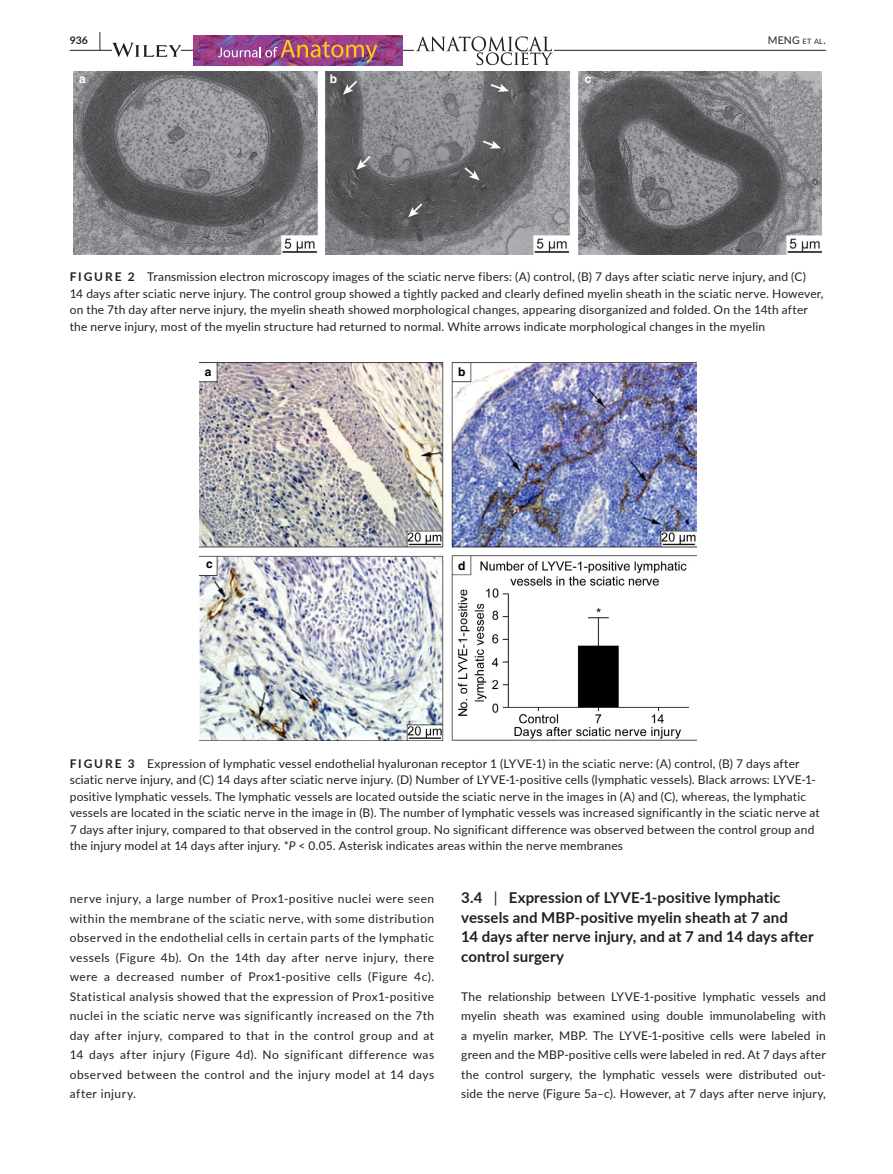
<style>
.page{position:relative;width:893px;height:1174px;background:#fff}
.page>*{position:absolute;margin:0;border:0;box-sizing:border-box;transform-origin:0 0}
.t1{font:700 15px/19.5px "Lato";letter-spacing:.005em;color:#231f20}
.t2{font:12px/19.5px "Lato";letter-spacing:.015em;color:#231f20;text-align:justify}
.t3{font:700 12px "Helvetica";color:#000}
.t4{font:700 12px "Helvetica";color:#fff}
.t5{font:10.5px "Lato";color:#231f20}
.t6{font:700 10.5px "Lato";color:#231f20}
.s1{font-size:19.5px}
.s2{font-size:7.35px}
.s3{font-weight:700}
.s4{font-style:italic}
.s5{font-weight:400}
</style>
<div class="page">
<hr style="left:70px;top:50px;width:756px;height:1px;background:#231f20">
<svg style="left:112px;top:43px;width:69px;height:14px"></svg>
<img style="left:193px;top:35px;width:209px;height:30px">
<img style="left:218px;top:40px;width:159px;height:23px">
<img style="left:414px;top:36px;width:139px;height:29px">
<img style="left:74px;top:72px;width:748px;height:182px">
<img style="left:199px;top:363px;width:497px;height:377px">
<p class="t6" style="left:70px;top:33px;width:33px">936 <span class="s1">|</span></p>
<p class="t5" style="left:768px;top:33px;width:59px">MENG <span class="s2">et al</span>.</p>
<p class="t4" style="left:79px;top:72px;width:8px">a</p>
<p class="t4" style="left:330px;top:72px;width:9px">b</p>
<p class="t4" style="left:585px;top:72px;width:8px">c</p>
<p class="t2" style="left:70px;top:268px;width:755px;line-height:16.5px;text-align:left"><span class="s3">FIGURE 2</span> Transmission electron microscopy images of the sciatic nerve fibers: (A) control, (B) 7 days after sciatic nerve injury, and (C)<br>14 days after sciatic nerve injury. The control group showed a tightly packed and clearly defined myelin sheath in the sciatic nerve. However, on the 7th day after nerve injury, the myelin sheath showed morphological changes, appearing disorganized and folded. On the 14th after the nerve injury, most of the myelin structure had returned to normal. White arrows indicate morphological changes in the myelin</p>
<p class="t3" style="left:205px;top:364px;width:8px">a</p>
<p class="t3" style="left:458px;top:364px;width:9px">b</p>
<p class="t3" style="left:206px;top:556px;width:8px">c</p>
<p class="t3" style="left:458px;top:558px;width:9px">d</p>
<p class="t2" style="left:70px;top:754px;width:752px;line-height:16.5px;text-align:left"><span class="s3">FIGURE 3</span> Expression of lymphatic vessel endothelial hyaluronan receptor 1 (LYVE-1) in the sciatic nerve: (A) control, (B) 7 days after sciatic nerve injury, and (C) 14 days after sciatic nerve injury. (D) Number of LYVE-1-positive cells (lymphatic vessels). Black arrows: LYVE-1- positive lymphatic vessels. The lymphatic vessels are located outside the sciatic nerve in the images in (A) and (C), whereas, the lymphatic vessels are located in the sciatic nerve in the image in (B). The number of lymphatic vessels was increased significantly in the sciatic nerve at 7 days after injury, compared to that observed in the control group. No significant difference was observed between the control group and the injury model at 14 days after injury. *<span class="s4">P</span> &lt; 0.05. Asterisk indicates areas within the nerve membranes</p>
<p class="t2" style="left:70px;top:888px;width:366px">nerve injury, a large number of Prox1-positive nuclei were seen within the membrane of the sciatic nerve, with some distribution observed in the endothelial cells in certain parts of the lymphatic vessels (Figure 4b). On the 14th day after nerve injury, there were a decreased number of Prox1-positive cells (Figure 4c).<br>Statistical analysis showed that the expression of Prox1-positive nuclei in the sciatic nerve was significantly increased on the 7th day after injury, compared to that in the control group and at 14 days after injury (Figure 4d). No significant difference was observed between the control and the injury model at 14 days after injury.</p>
<p class="t1" style="left:461px;top:887px;width:354px">3.4 <span class="s5">|</span> Expression of LYVE-1-positive lymphatic vessels and MBP-positive myelin sheath at 7 and<br>14 days after nerve injury, and at 7 and 14 days after control surgery</p>
<p class="t2" style="left:461px;top:986px;width:366px">The relationship between LYVE-1-positive lymphatic vessels and myelin sheath was examined using double immunolabeling with a myelin marker, MBP. The LYVE-1-positive cells were labeled in green and the MBP-positive cells were labeled in red. At 7 days after the control surgery, the lymphatic vessels were distributed out&shy;side the nerve (Figure 5a–c). However, at 7 days after nerve injury,</p>
</div>
